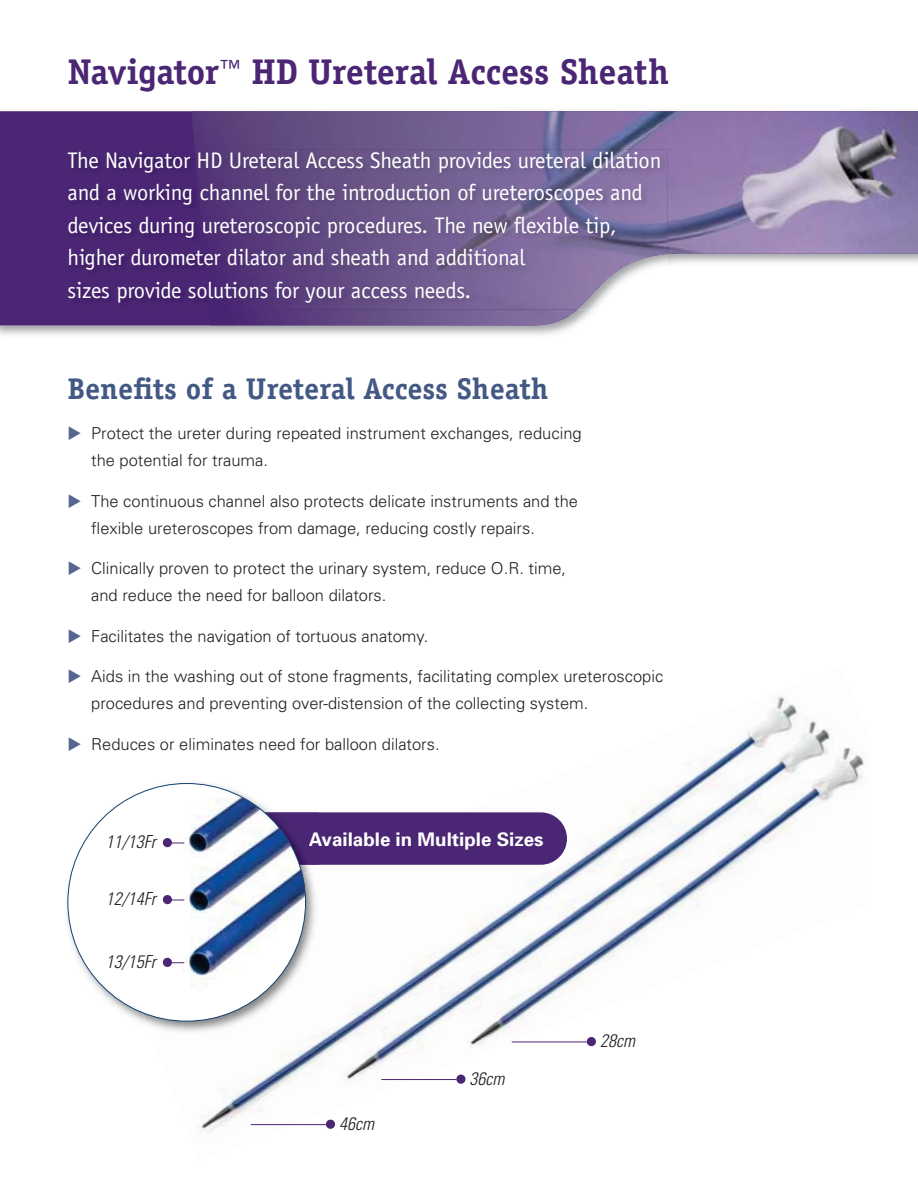
<style>
.page{position:relative;width:918px;height:1188px;background:#fff}
.page>*{position:absolute;margin:0;border:0;box-sizing:border-box;transform-origin:0 0}
.t1{font:700 35.85px "Officina Serif";color:#4a2674}
.t2{font:700 30px "Officina Serif";color:#435984}
.t3{font:22.65px/32.7px "Officina Sans";letter-spacing:-.01em;color:#fff}
.t4{font:700 18.75px "Univers";color:#fff}
.t5{font:italic 300 condensed 18px "Univers";color:#231f20}
.t6{font:300 16.5px/27px "Univers";color:#231f20}
</style>
<div class="page">
<svg style="left:0;top:111px;width:918px;height:215px;fill:#4a2674"></svg>
<img style="left:209px;top:310px;width:369px;height:16px">
<img style="left:191px;top:111px;width:107px;height:39px">
<img style="left:298px;top:111px;width:620px;height:39px">
<img style="left:667px;top:150px;width:251px;height:104px">
<div style="left:67px;top:150px;width:128px;height:160px;background:#492572"></div>
<img style="left:195px;top:150px;width:472px;height:160px">
<img style="left:201px;top:696px;width:663px;height:436px">
<hr style="left:512px;top:1042px;width:75px;height:1px;background:#4a2674">
<div style="left:587px;top:1037px;width:9px;height:9px;background:#4a2674;border-radius:50%"></div>
<hr style="left:381px;top:1079px;width:75px;height:1px;background:#4a2674">
<div style="left:456px;top:1075px;width:10px;height:9px;background:#4a2674;border-radius:50%"></div>
<hr style="left:251px;top:1124px;width:75px;height:1px;background:#4a2674">
<div style="left:326px;top:1120px;width:9px;height:9px;background:#4a2674;border-radius:50%"></div>
<div style="left:319px;top:812px;width:248px;height:53px;background:#4a2674"></div>
<img style="left:66px;top:780px;width:253px;height:226px">
<img style="left:116px;top:867px;width:203px;height:168px">
<img style="left:306px;top:812px;width:13px;height:53px">
<img style="left:309px;top:832px;width:10px;height:18px">
<div style="left:68px;top:784px;width:238px;height:237px;background:#fff;border-radius:50%"></div>
<img style="left:174px;top:784px;width:132px;height:205px">
<div style="left:163px;top:838px;width:9px;height:9px;background:#4a2674;border-radius:50%"></div>
<div style="left:163px;top:895px;width:9px;height:9px;background:#4a2674;border-radius:50%"></div>
<svg style="left:172px;top:843px;width:12px;height:1px"></svg>
<svg style="left:172px;top:900px;width:12px;height:1px"></svg>
<div style="left:163px;top:958px;width:9px;height:9px;background:#4a2674;border-radius:50%"></div>
<svg style="left:172px;top:962px;width:12px;height:1px"></svg>
<h1 class="t1" style="left:68px;top:59px;width:603px">Navigator<sup>™</sup> HD Ureteral Access Sheath</h1>
<p class="t3" style="left:68px;top:145px;width:595px">The Navigator HD Ureteral Access Sheath provides ureteral dilation and a working channel for the introduction of ureteroscopes and devices during ureteroscopic procedures. The new flexible tip, higher durometer dilator and sheath and additional<br>sizes provide solutions for your access needs.</p>
<h2 class="t2" style="left:68px;top:377px;width:483px">Benefits of a Ureteral Access Sheath</h2>
<p class="t6" style="left:91px;top:421px;width:492px">Protect the ureter during repeated instrument exchanges, reducing the potential for trauma.</p>
<p class="t6" style="left:91px;top:489px;width:488px">The continuous channel also protects delicate instruments and the flexible ureteroscopes from damage, reducing costly repairs.</p>
<p class="t6" style="left:91px;top:556px;width:476px">Clinically proven to protect the urinary system, reduce O.R. time, and reduce the need for balloon dilators.</p>
<p class="t6" style="left:91px;top:624px;width:339px">Facilitates the navigation of tortuous anatomy.</p>
<p class="t6" style="left:91px;top:664px;width:574px">Aids in the washing out of stone fragments, facilitating complex ureteroscopic procedures and preventing over-distension of the collecting system.</p>
<p class="t6" style="left:91px;top:732px;width:350px">Reduces or eliminates need for balloon dilators.</p>
<p class="t5" style="left:106px;top:835px;width:51px">11/13Fr</p>
<p class="t4" style="left:309px;top:832px;width:236px">Available in Multiple Sizes</p>
<p class="t5" style="left:106px;top:893px;width:51px">12/14Fr</p>
<p class="t5" style="left:106px;top:955px;width:51px">13/15Fr</p>
<p class="t5" style="left:339px;top:1117px;width:36px">46cm</p>
<p class="t5" style="left:470px;top:1072px;width:36px">36cm</p>
<p class="t5" style="left:600px;top:1034px;width:36px">28cm</p>
</div>
